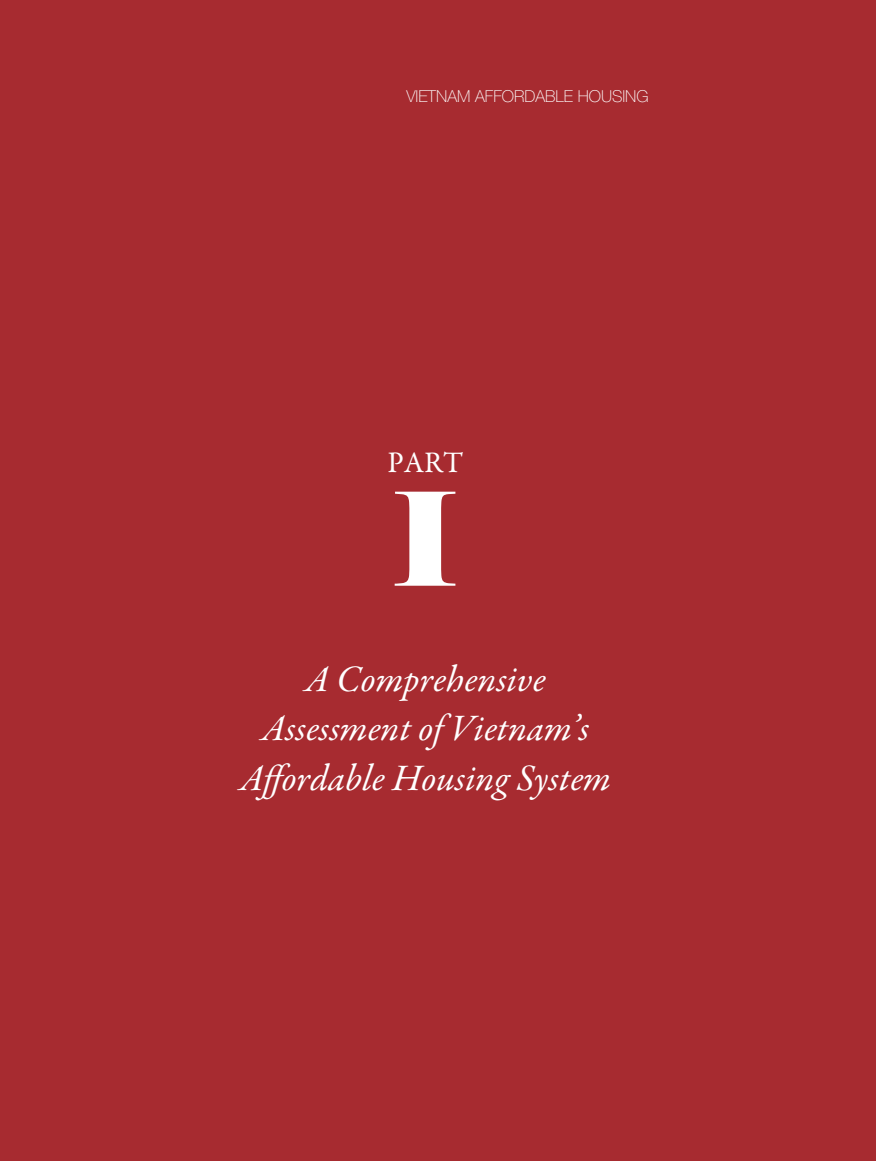
<style>
.page{position:relative;width:876px;height:1161px;background:#a72b30}
.page>*{position:absolute;margin:0;border:0;box-sizing:border-box;transform-origin:0 0}
.t1{font:129px "Dep Elephant";color:#fff}
.t2{font:italic 37.5px/49.5px "Garamond Premr Pro";color:#fff;text-align:center}
.t3{font:30px "Garamond Premr Pro";color:#fff}
.t4{font:100 16.5px "Dep Helvetica";color:#fff}
</style>
<div class="page">
<p class="t4" style="left:406px;top:85px;width:244px">VIETNAM AFFORDABLE HOUSING</p>
<p class="t3" style="left:387px;top:444px;width:37px">Part</p>
<h1 class="t1" style="left:391px;top:443px;width:71px">I</h1>
<p class="t2" style="left:239px;top:656px;width:373px">A Comprehensive<br>Assessment of Vietnam’s<br>Affordable Housing System</p>
</div>
